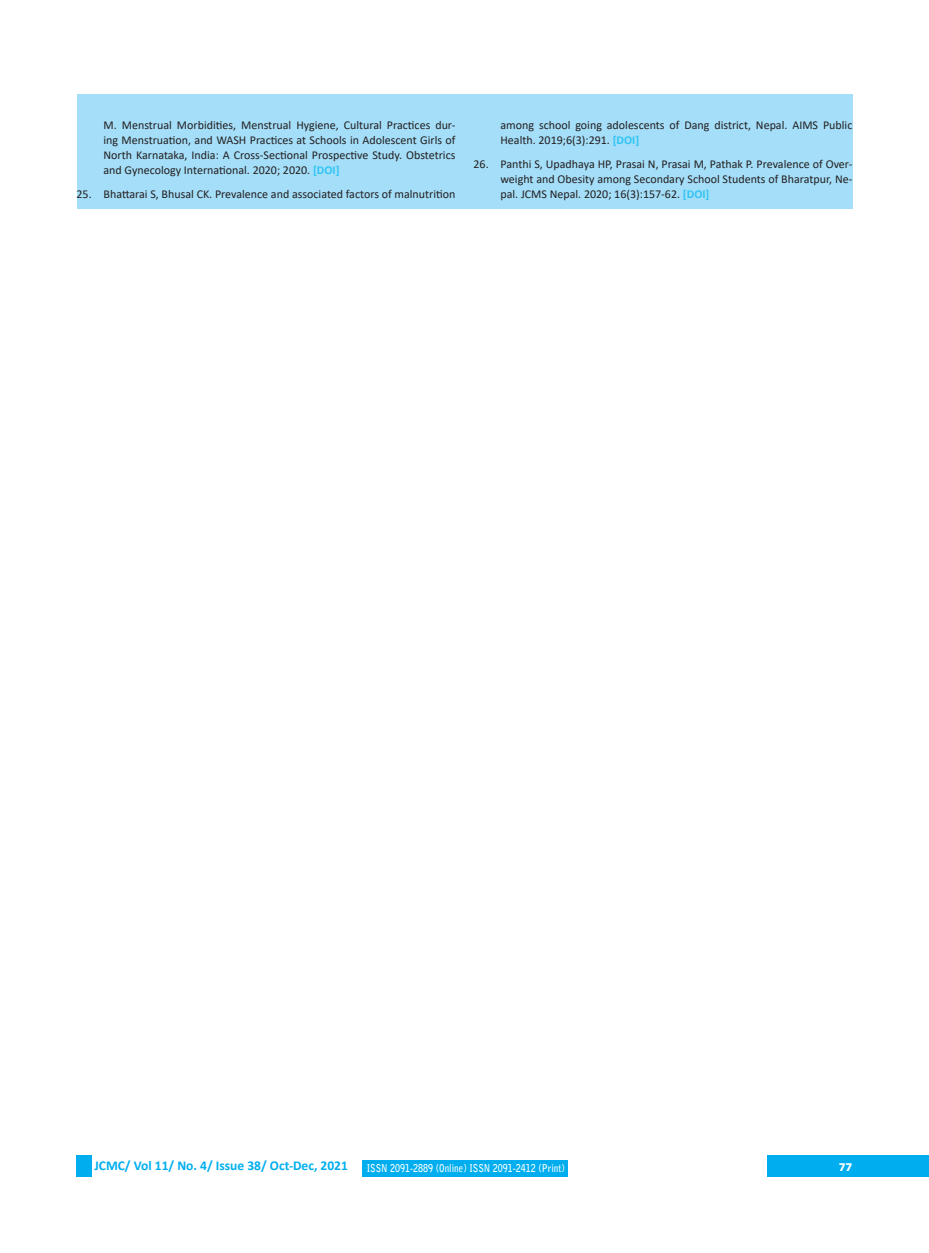
<style>
.page{position:relative;width:929px;height:1253px;background:#fff}
.page>*{position:absolute;margin:0;border:0;box-sizing:border-box;transform-origin:0 0}
.t1{font:700 15px "Calibri";color:#fff}
.t2{font:700 13.5px "Calibri";color:#00aeef}
.t3{font:12px/15px "Calibri";color:#231f20;text-align:justify}
.t4{font:700 10.8px "Bell Gothic Std";color:#fff;scale:.83 1}
.s1{font-weight:700;color:#30c5f3}
</style>
<div class="page">
<div style="left:767px;top:1155px;width:162px;height:21px;background:#00aeef"></div>
<div style="left:77px;top:1155px;width:15px;height:21px;background:#00aeef"></div>
<div style="left:362px;top:1160px;width:205px;height:17px;background:#00aeef"></div>
<div style="left:77px;top:95px;width:775px;height:114px;background:#a4def8"></div>
<p class="t3" style="left:104px;top:117px;width:353px">M. Menstrual Morbidities, Menstrual Hygiene, Cultural Practices dur&shy;ing Menstruation, and WASH Practices at Schools in Adolescent Girls of North Karnataka, India: A Cross-Sectional Prospective Study. Obstetrics and Gynecology International. 2020; 2020. <span class="s1">[DOI]</span></p>
<p class="t3" style="left:77px;top:186px;width:380px">25. Bhattarai S, Bhusal CK. Prevalence and associated factors of malnutrition</p>
<p class="t3" style="left:500px;top:117px;width:353px">among school going adolescents of Dang district, Nepal. AIMS Public<br>Health. 2019;6(3):291. <span class="s1">[DOI]</span></p>
<p class="t3" style="left:500px;top:156px;width:353px;text-indent:-27px">26. Panthi S, Upadhaya HP, Prasai N, Prasai M, Pathak P. Prevalence of Over&shy;weight and Obesity among Secondary School Students of Bharatpur, Ne&shy;pal. JCMS Nepal. 2020; 16(3):157-62. <span class="s1">[DOI]</span></p>
<p class="t2" style="left:94px;top:1156px;width:255px">JCMC/ Vol 11/ No. 4/ Issue 38/ Oct-Dec, 2021</p>
<p class="t4" style="left:367px;top:1161px;width:240px">ISSN 2091-2889 (Online) ISSN 2091-2412 (Print)</p>
<p class="t1" style="left:839px;top:1156px;width:15px">77</p>
</div>
